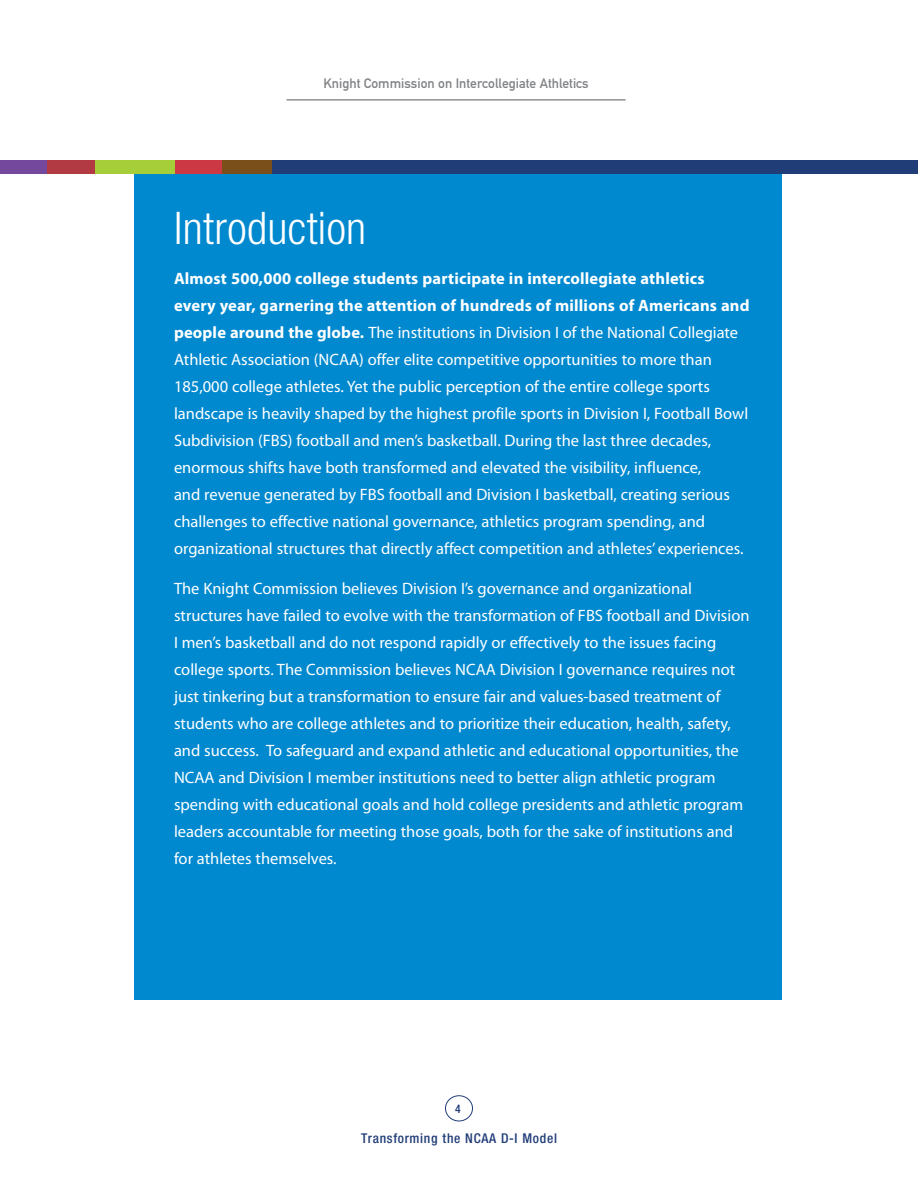
<style>
.page{position:relative;width:918px;height:1188px;background:#fff}
.page>*{position:absolute;margin:0;border:0;box-sizing:border-box;transform-origin:0 0}
.t1{font:300 condensed 45px "Helvetica Neue LT Std";letter-spacing:.01em;color:#fff}
.t2{font:16.5px/27px "Myriad Pro";color:#fff}
.t3{font:700 13.5px "DIN Alternate";color:#808285}
.t4{font:500 condensed 13.5px "Helvetica Neue LT Std";letter-spacing:.05em;color:#213d78}
.t5{font:500 condensed 11.85px "Helvetica Neue LT Std";color:#213d78}
.s1{font-weight:700}
</style>
<div class="page">
<div style="left:445px;top:1095px;width:28px;height:26px;border:1px solid #213d78;border-radius:50%"></div>
<hr style="left:287px;top:100px;width:339px;height:1px;background:#5a5a5a">
<div style="left:134px;top:173px;width:648px;height:827px;background:#0089cf"></div>
<div style="left:271px;top:160px;width:647px;height:13px;background:#213d78"></div>
<div style="left:47px;top:160px;width:49px;height:13px;background:#b23a42"></div>
<div style="left:174px;top:160px;width:49px;height:13px;background:#cc3944"></div>
<div style="left:222px;top:160px;width:50px;height:13px;background:#7b4f19"></div>
<div style="left:0;top:160px;width:47px;height:13px;background:#74499d"></div>
<div style="left:95px;top:160px;width:80px;height:13px;background:#a6ce39"></div>
<p class="t3" style="left:323px;top:73px;width:267px">Knight Commission on Intercollegiate Athletics</p>
<h1 class="t1" style="left:174px;top:202px;width:194px">Introduction</h1>
<p class="t2" style="left:174px;top:265px;width:577px"><span class="s1">Almost 500,000 college students participate in intercollegiate athletics every year, garnering the attention of hundreds of millions of Americans and people around the globe.</span> The institutions in Division I of the National Collegiate Athletic Association (NCAA) offer elite competitive opportunities to more than 185,000 college athletes. Yet the public perception of the entire college sports landscape is heavily shaped by the highest profile sports in Division I, Football Bowl Subdivision (FBS) football and men’s basketball. During the last three decades, enormous shifts have both transformed and elevated the visibility, influence,<br>and revenue generated by FBS football and Division I basketball, creating serious challenges to effective national governance, athletics program spending, and organizational structures that directly affect competition and athletes’ experiences.</p>
<p class="t2" style="left:174px;top:576px;width:577px">The Knight Commission believes Division I’s governance and organizational structures have failed to evolve with the transformation of FBS football and Division I men’s basketball and do not respond rapidly or effectively to the issues facing college sports. The Commission believes NCAA Division I governance requires not just tinkering but a transformation to ensure fair and values-based treatment of students who are college athletes and to prioritize their education, health, safety, and success. To safeguard and expand athletic and educational opportunities, the NCAA and Division I member institutions need to better align athletic program spending with educational goals and hold college presidents and athletic program leaders accountable for meeting those goals, both for the sake of institutions and for athletes themselves.</p>
<p class="t5" style="left:455px;top:1101px;width:7px">4</p>
<p class="t4" style="left:361px;top:1130px;width:197px">Transforming the NCAA D-I Model</p>
</div>
